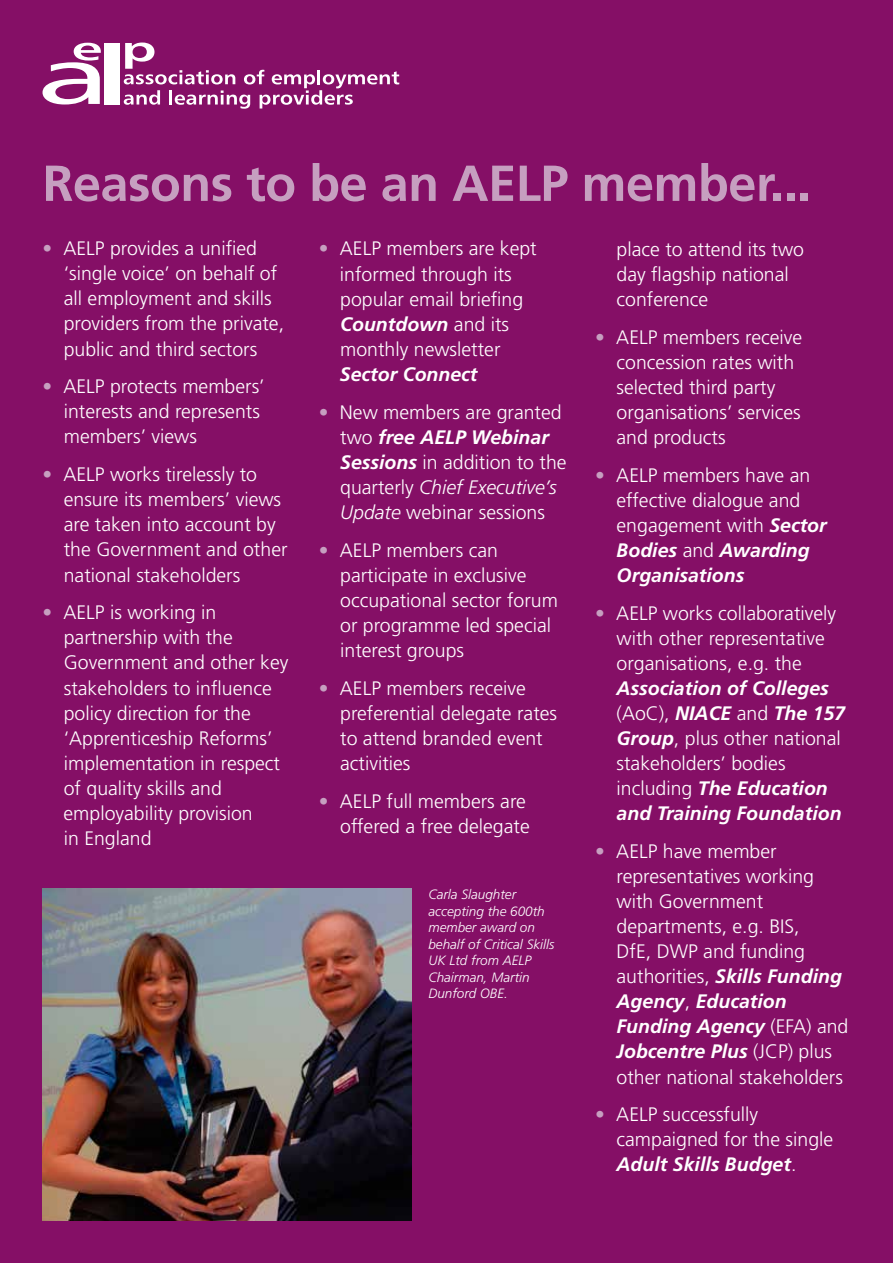
<style>
.page{position:relative;width:893px;height:1263px;background:#850f66}
.page>*{position:absolute;margin:0;border:0;box-sizing:border-box;transform-origin:0 0}
.t1{font:700 50.55px "Frutiger";letter-spacing:-.01em;color:#c69fc0}
.t2{font:300 19.5px/25px "Frutiger";color:#fff}
.t3{font:italic 700 19.5px/25px "Frutiger";color:#fff}
.t4{font:italic 300 13.5px/16.5px "Frutiger";color:#fff}
.s1{color:#c69fc0}
.s2{font-weight:700;font-style:italic}
.s3{font-style:italic}
.s4{font-weight:300;font-style:normal}
</style>
<div class="page">
<svg style="left:124px;top:43px;width:275px;height:66px"></svg>
<div style="left:105px;top:43px;width:15px;height:62px;background:#fff"></div>
<svg style="left:43px;top:43px;width:58px;height:62px"></svg>
<img style="left:43px;top:889px;width:368px;height:331px">
<h1 class="t1" style="left:43px;top:154px;width:770px">Reasons to be an AELP member...</h1>
<p class="t2" style="left:64px;top:236px;width:222px;text-indent:-21px"><span class="s1">•</span> AELP provides a unified ‘single voice’ on behalf of all employment and skills providers from the private, public and third sectors</p>
<p class="t2" style="left:64px;top:374px;width:202px;text-indent:-21px"><span class="s1">•</span> AELP protects members’ interests and represents members’ views</p>
<p class="t2" style="left:64px;top:462px;width:225px;text-indent:-21px"><span class="s1">•</span> AELP works tirelessly to ensure its members’ views are taken into account by the Government and other national stakeholders</p>
<p class="t2" style="left:64px;top:600px;width:226px;text-indent:-21px"><span class="s1">•</span> AELP is working in partnership with the<br>Government and other key stakeholders to influence policy direction for the ‘Apprenticeship Reforms’ implementation in respect of quality skills and employability provision<br>in England</p>
<p class="t2" style="left:340px;top:236px;width:198px;text-indent:-21px"><span class="s1">•</span> AELP members are kept informed through its popular email briefing<br><span class="s2">Countdown</span> and its monthly newsletter</p>
<p class="t3" style="left:340px;top:361px;width:139px">Sector Connect</p>
<p class="t2" style="left:340px;top:399px;width:228px;text-indent:-21px"><span class="s1">•</span> New members are granted two <span class="s2">free AELP Webinar<br>Sessions</span> in addition to the quarterly <span class="s3">Chief Executive’s<br>Update</span> webinar sessions</p>
<p class="t2" style="left:340px;top:537px;width:219px;text-indent:-21px"><span class="s1">•</span> AELP members can participate in exclusive occupational sector forum or programme led special interest groups</p>
<p class="t2" style="left:340px;top:675px;width:219px;text-indent:-21px"><span class="s1">•</span> AELP members receive preferential delegate rates to attend branded event activities</p>
<p class="t2" style="left:319px;top:788px;width:212px;text-align:right"><span class="s1">•</span> AELP full members are offered a free delegate</p>
<p class="t2" style="left:617px;top:236px;width:189px">place to attend its two day flagship national conference</p>
<p class="t2" style="left:617px;top:324px;width:187px;text-indent:-21px"><span class="s1">•</span> AELP members receive concession rates with selected third party organisations’ services and products</p>
<p class="t2" style="left:617px;top:462px;width:212px;text-indent:-21px"><span class="s1">•</span> AELP members have an effective dialogue and engagement with <span class="s2">Sector<br>Bodies</span> and <span class="s2">Awarding<br>Organisations</span></p>
<p class="t2" style="left:617px;top:600px;width:221px;text-indent:-21px"><span class="s1">•</span> AELP works collaboratively with other representative organisations, e.g. the</p>
<p class="t3" style="left:617px;top:675px;width:230px">Association of Colleges <span class="s4">(AoC),</span> NIACE <span class="s4">and</span> The 157<br>Group<span class="s4">, plus other national stakeholders’ bodies including</span> The Education and Training Foundation</p>
<p class="t2" style="left:617px;top:839px;width:233px;text-indent:-21px"><span class="s1">•</span> AELP have member representatives working with Government departments, e.g. BIS,<br>DfE, DWP and funding authorities, <span class="s2">Skills Funding<br>Agency</span>, <span class="s2">Education<br>Funding Agency</span> (EFA) and<br><span class="s2">Jobcentre Plus</span> (JCP) plus other national stakeholders</p>
<p class="t2" style="left:617px;top:1102px;width:218px;text-indent:-21px"><span class="s1">•</span> AELP successfully campaigned for the single<br><span class="s2">Adult Skills Budget</span>.</p>
<p class="t4" style="left:428px;top:886px;width:127px">Carla Slaughter accepting the 600th member award on behalf of Critical Skills<br>UK Ltd from AELP<br>Chairman, Martin<br>Dunford OBE.</p>
</div>
